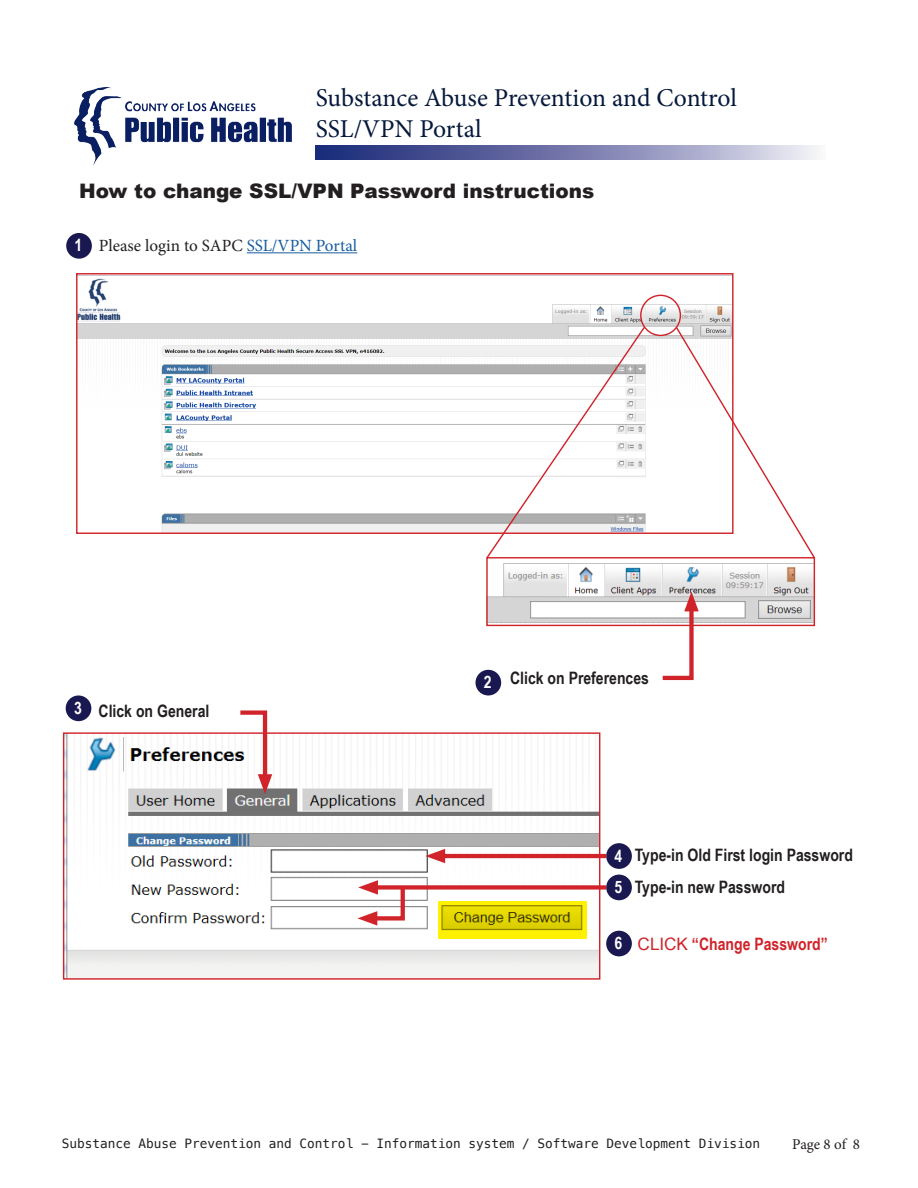
<style>
.page{position:relative;width:918px;height:1188px;background:#fff}
.page>*{position:absolute;margin:0;border:0;box-sizing:border-box;transform-origin:0 0}
.t1{font:25.65px/30.9px "Minion Pro";letter-spacing:-.005em;color:#06193c}
.t2{font:900 19.95px "Arial";color:#231f20}
.t3{font:700 17.1px/31.3px "Arial Narrow";color:#231f20}
.t4{font:17.1px "Minion Pro";color:#231f20}
.t5{font:700 17.1px "Arial Narrow";color:#d1232a}
.t6{font:700 17.1px/31.3px "Arial Narrow";color:#fff}
.t7{font:15px "Minion Pro";letter-spacing:-.01em;color:#231f20}
.t8{font:12.75px "Menlo";color:#231f20}
.s1{font-family:"Arial Narrow";font-weight:700;color:#fff}
.s2{color:#175d9e}
.s3{color:#fff}
.s4{font-family:"Arial";font-weight:400}
</style>
<div class="page">
<img style="left:75px;top:87px;width:217px;height:78px">
<svg style="left:316px;top:145px;width:501px;height:14px;background:#7a7faf"></svg>
<div style="left:66px;top:233px;width:26px;height:26px;background:#1a1850;border-radius:50%"></div>
<hr style="left:247px;top:252px;width:110px;height:1px;background:#175d9e">
<div style="left:475px;top:670px;width:26px;height:25px;background:#1a1850;border-radius:50%"></div>
<img style="left:78px;top:275px;width:654px;height:257px">
<img style="left:488px;top:563px;width:325px;height:60px">
<div style="left:486px;top:557px;width:329px;height:69px;border:1px solid #d1232a"></div>
<div style="left:640px;top:295px;width:41px;height:41px;border:1px solid #d1232a;border-radius:50%"></div>
<svg style="left:485px;top:326px;width:161px;height:234px"></svg>
<svg style="left:674px;top:325px;width:142px;height:235px"></svg>
<svg style="left:658px;top:592px;width:41px;height:89px"></svg>
<img style="left:65px;top:734px;width:533px;height:244px">
<div style="left:63px;top:732px;width:537px;height:248px;border:1px solid #d1232a"></div>
<div style="left:66px;top:695px;width:25px;height:26px;background:#1a1850;border-radius:50%"></div>
<svg style="left:236px;top:710px;width:36px;height:84px"></svg>
<div style="left:606px;top:843px;width:26px;height:26px;background:#1a1850;border-radius:50%"></div>
<div style="left:606px;top:875px;width:26px;height:25px;background:#1a1850;border-radius:50%"></div>
<div style="left:606px;top:931px;width:26px;height:25px;background:#1a1850;border-radius:50%"></div>
<hr style="left:437px;top:854px;width:169px;height:4px;background:#d1232a">
<svg style="left:425px;top:849px;width:20px;height:14px"></svg>
<div style="left:370px;top:885px;width:236px;height:5px;background:#d1232a"></div>
<svg style="left:358px;top:880px;width:49px;height:46px"></svg>
<svg style="left:439px;top:901px;width:148px;height:37px;background:#dace00"></svg>
<p class="t1" style="left:316px;top:82px;width:423px">Substance Abuse Prevention and Control<br>SSL/VPN Portal</p>
<p class="t2" style="left:79px;top:176px;width:517px">How to change SSL/VPN Password instructions</p>
<p class="t4" style="left:75px;top:234px;width:284px"><span class="s1">1</span> Please login to SAPC <span class="s2">SSL/VPN Portal</span></p>
<p class="t3" style="left:74px;top:694px;width:137px"><sup>3</sup> Click on General</p>
<p class="t3" style="left:484px;top:661px;width:167px"><span class="s3">2</span> Click on Preferences</p>
<p class="t6" style="left:615px;top:839px;width:9px">4<br>5</p>
<p class="t3" style="left:635px;top:839px;width:220px">Type-in Old First login Password<br>Type-in new Password</p>
<p class="t6" style="left:615px;top:926px;width:9px">6</p>
<p class="t5" style="left:638px;top:931px;width:192px"><span class="s4">CLICK</span> “Change Password”</p>
<p class="t8" style="left:62px;top:1135px;width:700px">Substance Abuse Prevention and Control - Information system / Software Development Division</p>
<p class="t7" style="left:792px;top:1135px;width:69px">Page 8 of 8</p>
</div>
